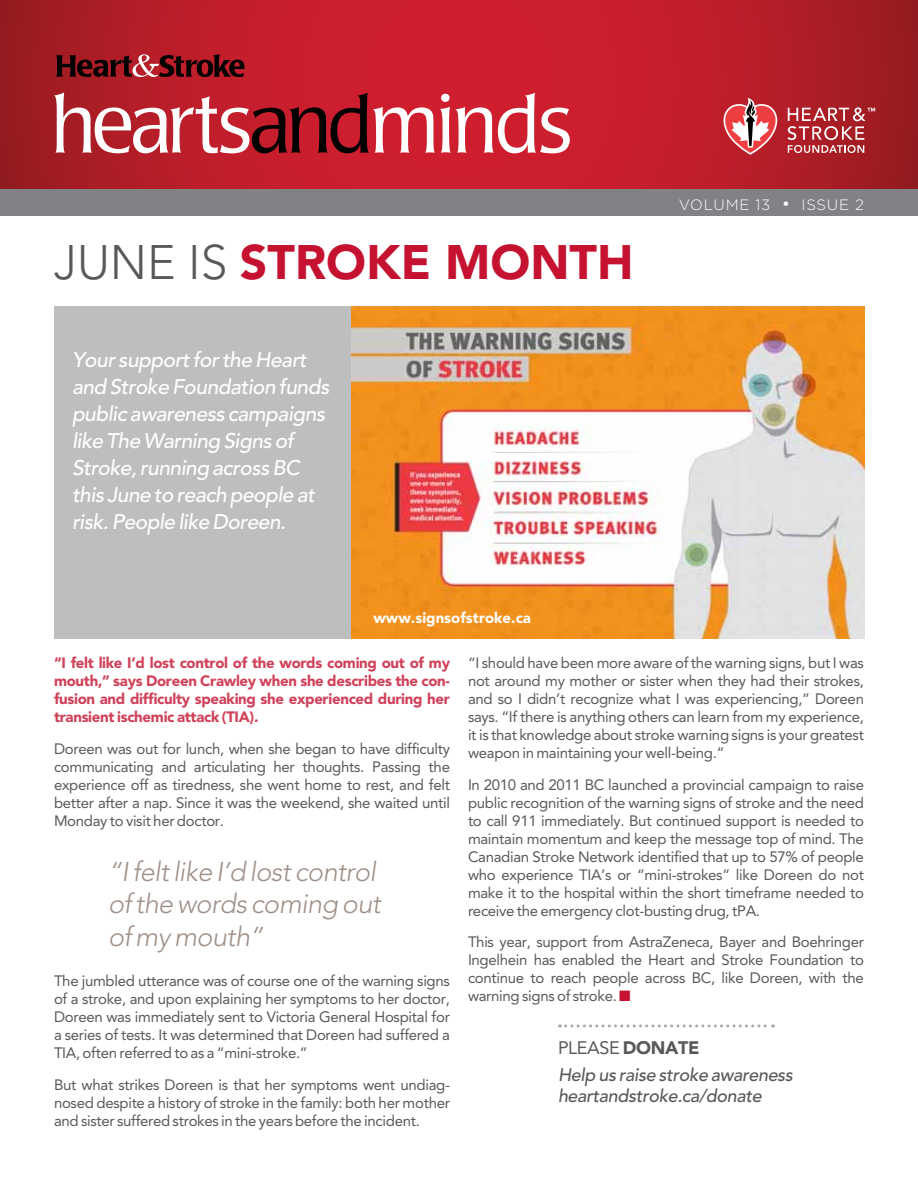
<style>
.page{position:relative;width:918px;height:1188px;background:#fff}
.page>*{position:absolute;margin:0;border:0;box-sizing:border-box;transform-origin:0 0}
.t1{font:900 48px "Avenir LT Std";color:#c41230}
.t2{font:italic 300 27px/32.4px "Avenir LT Std";letter-spacing:-.02em;color:#9f9088}
.t3{font:italic 500 21px/27px "Avenir LT Std";letter-spacing:-.025em;color:#fff}
.t4{font:italic 500 18px/26.1px "Avenir LT Std";letter-spacing:-.02em;color:#58595b}
.t5{font:15px/18px "Avenir LT Std";letter-spacing:-.02em;color:#58595b;text-align:justify}
.t6{font:900 15px/18px "Avenir LT Std";letter-spacing:-.02em;color:#d04159;text-align:justify}
.t7{font:900 15px "Avenir LT Std";color:#fff}
.t8{font:300 15px "Gotham";letter-spacing:.05em;color:#fff}
.s1{font-weight:300;color:#58595b}
.s2{font-size:18px}
.s3{color:#c41230}
.s4{font-weight:400;font-style:normal}
.s5{font-weight:900;font-style:normal}
</style>
<div class="page">
<div style="left:0;top:189px;width:918px;height:27px;background:#808285"></div>
<svg style="left:0;top:0;width:918px;height:189px;background:#ba1d29"></svg>
<svg style="left:54px;top:92px;width:516px;height:61px"></svg>
<svg style="left:722px;top:98px;width:55px;height:57px"></svg>
<svg style="left:787px;top:107px;width:88px;height:46px;background:#bc5157"></svg>
<svg style="left:56px;top:54px;width:189px;height:23px;background:#701b21"></svg>
<svg style="left:560px;top:1024px;width:213px;height:3px"></svg>
<img style="left:351px;top:306px;width:513px;height:333px">
<div style="left:54px;top:306px;width:297px;height:333px;background:#bcbec0"></div>
<h1 class="t1" style="left:54px;top:233px;width:581px"><span class="s1">JUNE IS</span> Stroke Month</h1>
<h3 class="t3" style="left:72px;top:347px;width:259px">Your support for the Heart and Stroke Foundation funds public awareness campaigns like The Warning Signs of<br>Stroke, running across BC this June to reach people at risk. People like Doreen.</h3>
<p class="t7" style="left:374px;top:609px;width:159px">www.signsofstroke.ca</p>
<p class="t8" style="left:679px;top:195px;width:187px">VOLUME 13 <span class="s2">•</span> ISSUE 2</p>
<p class="t6" style="left:54px;top:654px;width:398px">“I felt like I’d lost control of the words coming out of my mouth,” says Doreen Crawley when she describes the con&shy;fusion and difficulty speaking she experienced during her transient ischemic attack (TIA).</p>
<p class="t5" style="left:54px;top:740px;width:398px">Doreen was out for lunch, when she began to have difficulty communicating and articulating her thoughts. Passing the experience off as tiredness, she went home to rest, and felt better after a nap. Since it was the weekend, she waited until Monday to visit her doctor.</p>
<h2 class="t2" style="left:108px;top:856px;width:274px">“I felt like I’d lost control of the words coming out of my mouth”</h2>
<p class="t5" style="left:54px;top:972px;width:397px">The jumbled utterance was of course one of the warning signs of a stroke, and upon explaining her symptoms to her doctor, Doreen was immediately sent to Victoria General Hospital for a series of tests. It was determined that Doreen had suffered a TIA, often referred to as a “mini-stroke.”</p>
<p class="t5" style="left:54px;top:1075px;width:398px">But what strikes Doreen is that her symptoms went undiag&shy;nosed despite a history of stroke in the family: both her mother and sister suffered strokes in the years before the incident.</p>
<p class="t5" style="left:468px;top:654px;width:398px">“I should have been more aware of the warning signs, but I was not around my mother or sister when they had their strokes, and so I didn’t recognize what I was experiencing,” Doreen says. “If there is anything others can learn from my experience, it is that knowledge about stroke warning signs is your greatest weapon in maintaining your well-being.”</p>
<p class="t5" style="left:468px;top:776px;width:398px">In 2010 and 2011 BC launched a provincial campaign to raise public recognition of the warning signs of stroke and the need to call 911 immediately. But continued support is needed to maintain momentum and keep the message top of mind. The Canadian Stroke Network identified that up to 57% of people who experience TIA’s or “mini-strokes” like Doreen do not make it to the hospital within the short timeframe needed to receive the emergency clot-busting drug, tPA.</p>
<p class="t5" style="left:468px;top:933px;width:398px">This year, support from AstraZeneca, Bayer and Boehringer Ingelhein has enabled the Heart and Stroke Foundation to continue to reach people across BC, like Doreen, with the warning signs of stroke. <span class="s3">■</span></p>
<p class="t4" style="left:558px;top:1036px;width:236px"><span class="s4">Pleas e</span> <span class="s5">donate<br></span>Help us raise stroke awareness</p>
<p class="t4" style="left:558px;top:1083px;width:205px">heartandstroke.ca/donate</p>
</div>
